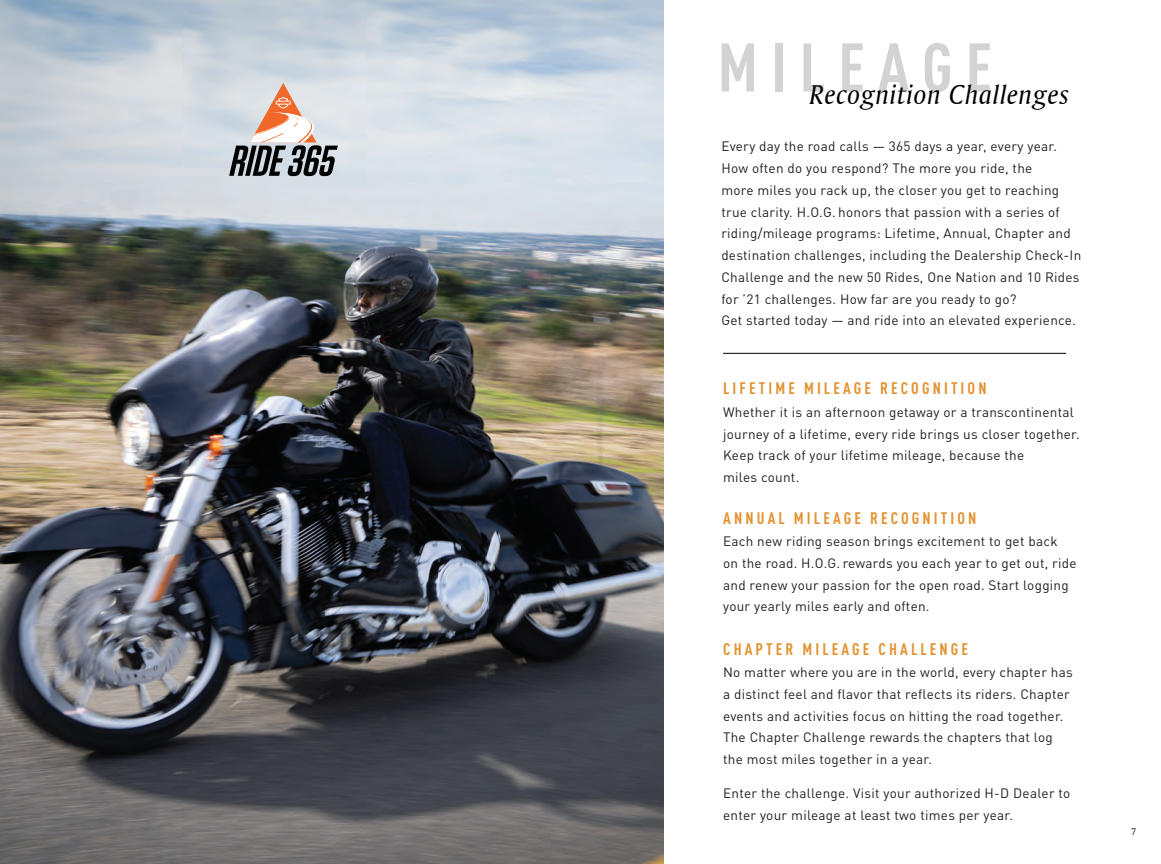
<style>
.page{position:relative;width:1161px;height:864px;background:#fff}
.page>*{position:absolute;margin:0;border:0;box-sizing:border-box;transform-origin:0 0}
.t1{font:700 condensed 67.65px "DIN Pro";letter-spacing:.19em;color:#231f20}
.t2{font:28.5px "Amerigo BT Italic A";letter-spacing:.02em;color:#010101}
.t3{font:700 condensed 16.5px "DIN Pro";letter-spacing:.19em;color:#e39230}
.t4{font:13.5px/21.8px "DIN Pro";letter-spacing:.02em;color:#231f20}
.t5{font:9.75px "DIN Pro";color:#231f20}
</style>
<div class="page">
<img style="left:0;top:0;width:663px;height:864px">
<hr style="left:723px;top:353px;width:343px;height:1px;background:#010101">
<svg style="left:229px;top:83px;width:109px;height:93px;background:#b9b1ae"></svg>
<h1 class="t1" style="left:718px;top:18px;width:276px">MILEAGE</h1>
<p class="t2" style="left:810px;top:77px;width:261px">Recognition Challenges</p>
<p class="t4" style="left:721px;top:135px;width:361px">Every day the road calls — 365 days a year, every year.<br>How often do you respond? The more you ride, the<br>more miles you rack up, the closer you get to reaching true clarity. H.O.G. honors that passion with a series of riding/mileage programs: Lifetime, Annual, Chapter and destination challenges, including the Dealership Check-In Challenge and the new 50 Rides, One Nation and 10 Rides for ’21 challenges. How far are you ready to go?<br>Get started today — and ride into an elevated experience.</p>
<p class="t3" style="left:723px;top:376px;width:265px">LIFETIME MILEAGE RECOGNITION</p>
<p class="t4" style="left:723px;top:400px;width:358px">Whether it is an afternoon getaway or a transcontinental journey of a lifetime, every ride brings us closer together.<br>Keep track of your lifetime mileage, because the<br>miles count.</p>
<p class="t3" style="left:723px;top:506px;width:255px">ANNUAL MILEAGE RECOGNITION</p>
<p class="t4" style="left:723px;top:529px;width:355px">Each new riding season brings excitement to get back<br>on the road. H.O.G. rewards you each year to get out, ride and renew your passion for the open road. Start logging your yearly miles early and often.</p>
<p class="t3" style="left:723px;top:637px;width:246px">CHAPTER MILEAGE CHALLENGE</p>
<p class="t4" style="left:723px;top:660px;width:351px">No matter where you are in the world, every chapter has a distinct feel and flavor that reflects its riders. Chapter events and activities focus on hitting the road together.<br>The Chapter Challenge rewards the chapters that log the most miles together in a year.</p>
<p class="t4" style="left:723px;top:781px;width:349px">Enter the challenge. Visit your authorized H-D Dealer to enter your mileage at least two times per year.</p>
<p class="t5" style="left:1131px;top:824px;width:7px">7</p>
</div>
